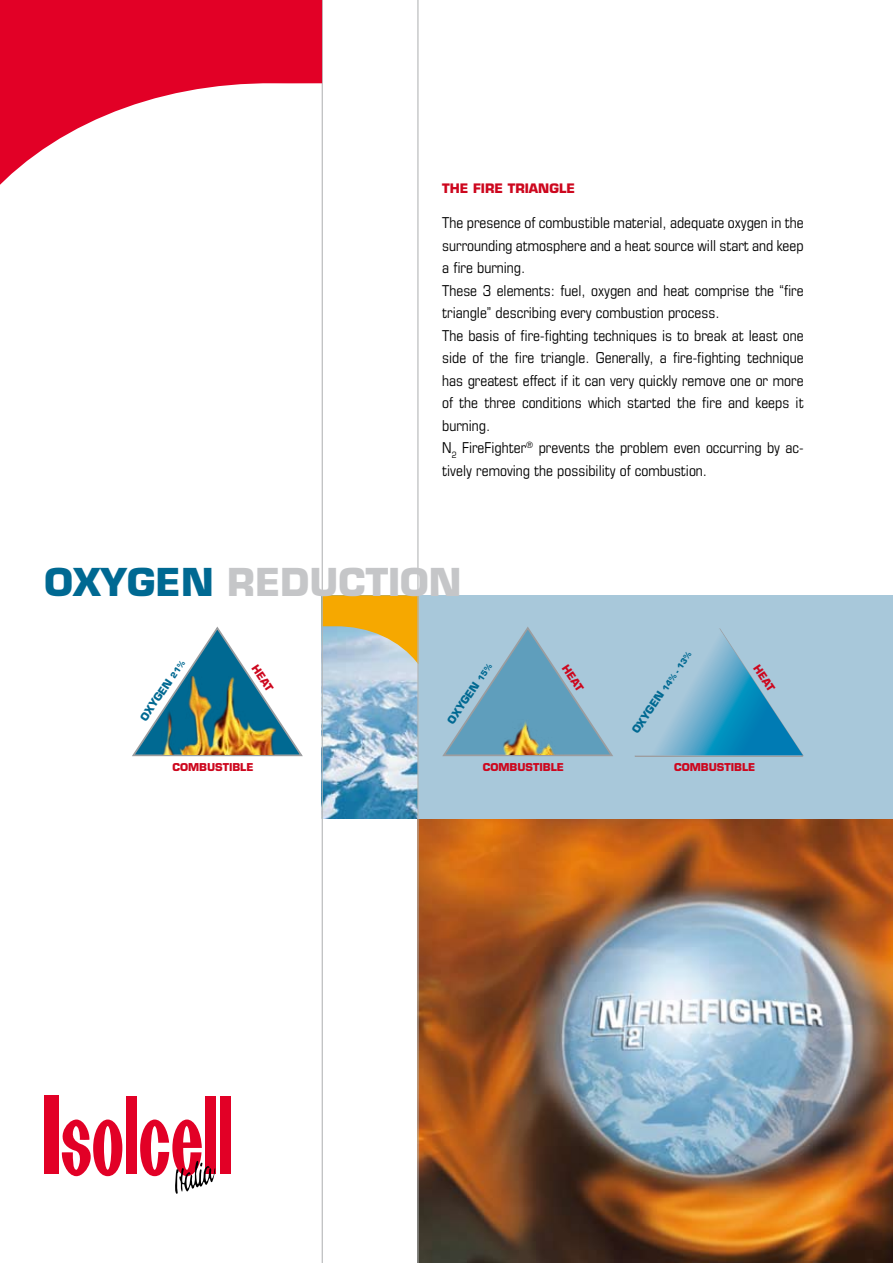
<style>
.page{position:relative;width:893px;height:1263px;background:#fff}
.page>*{position:absolute;margin:0;border:0;box-sizing:border-box;transform-origin:0 0}
.t1{font:700 37.5px "Eurostile";color:#c5c6c8}
.t2{font:condensed 15px/22.5px "Eurostile";color:#000}
.t3{font:700 12.75px "Eurostile";color:#cd071e}
.t4{font:700 10.65px "Eurostile";color:#cd071e}
.t5{font:700 10.65px "Eurostile";color:#006992}
.t6{font:700 7.95px "Eurostile";color:#006992}
.s1{color:#006992}
.s2{font-size:7.95px}
.s3{font-size:10.65px}
</style>
<div class="page">
<img style="left:418px;top:819px;width:475px;height:444px">
<div style="left:418px;top:595px;width:475px;height:224px;background:#a8c8da"></div>
<img style="left:323px;top:664px;width:94px;height:155px">
<svg style="left:323px;top:595px;width:94px;height:69px;background:#d9b65d"></svg>
<hr style="left:417px;top:0;width:1px;height:1263px;background:#b1b3b4">
<hr style="left:322px;top:0;width:1px;height:1263px;background:#b1b3b4">
<div style="left:45px;top:1096px;width:14px;height:78px;background:#e20026"></div>
<div style="left:126px;top:1096px;width:10px;height:78px;background:#e20026"></div>
<div style="left:205px;top:1096px;width:11px;height:78px;background:#e20026"></div>
<div style="left:220px;top:1096px;width:11px;height:78px;background:#e20026"></div>
<svg style="left:61px;top:1119px;width:61px;height:57px"></svg>
<svg style="left:140px;top:1119px;width:75px;height:75px"></svg>
<svg style="left:132px;top:626px;width:171px;height:131px"></svg>
<img style="left:161px;top:677px;width:115px;height:78px">
<svg style="left:634px;top:628px;width:170px;height:129px"></svg>
<svg style="left:442px;top:627px;width:171px;height:130px"></svg>
<img style="left:470px;top:720px;width:103px;height:35px">
<svg style="left:0;top:0;width:322px;height:209px;fill:#e20026"></svg>
<p class="t3" style="left:442px;top:180px;width:134px">THE FIRE TRIANGLE</p>
<p class="t2" style="left:442px;top:211px;width:363px">The presence of combustible material, adequate oxygen in the surrounding atmosphere and a heat source will start and keep a fire burning.<br>These 3 elements: fuel, oxygen and heat comprise the “fire triangle” describing every combustion process.<br>The basis of fire-fighting techniques is to break at least one side of the fire triangle. Generally, a fire-fighting technique has greatest effect if it can very quickly remove one or more of the three conditions which started the fire and keeps it burning.<br>N<sub>2</sub> FireFighter<sup>®</sup> prevents the problem even occurring by ac&shy;tively removing the possibility of combustion.</p>
<h1 class="t1" style="left:45px;top:558px;width:418px"><span class="s1">OXYGEN</span> REDUCTION</h1>
<p class="t5" style="left:137px;top:716px;width:72px;rotate:-56deg">OXYGEN <span class="s2">21%</span></p>
<p class="t4" style="left:260px;top:662px;width:31px;rotate:56deg">HEAT</p>
<p class="t4" style="left:172px;top:761px;width:83px">COMBUSTIBLE</p>
<p class="t5" style="left:444px;top:719px;width:72px;rotate:-56deg">OXYGEN <span class="s2">15%</span></p>
<p class="t4" style="left:483px;top:761px;width:83px">COMBUSTIBLE</p>
<p class="t4" style="left:570px;top:662px;width:31px;rotate:56deg">HEAT</p>
<p class="t6" style="left:631px;top:730px;width:98px;rotate:-56deg"><span class="s3">OXYGEN</span> 14% - 13%</p>
<p class="t4" style="left:674px;top:761px;width:83px">COMBUSTIBLE</p>
<p class="t4" style="left:761px;top:662px;width:31px;rotate:56deg">HEAT</p>
</div>
